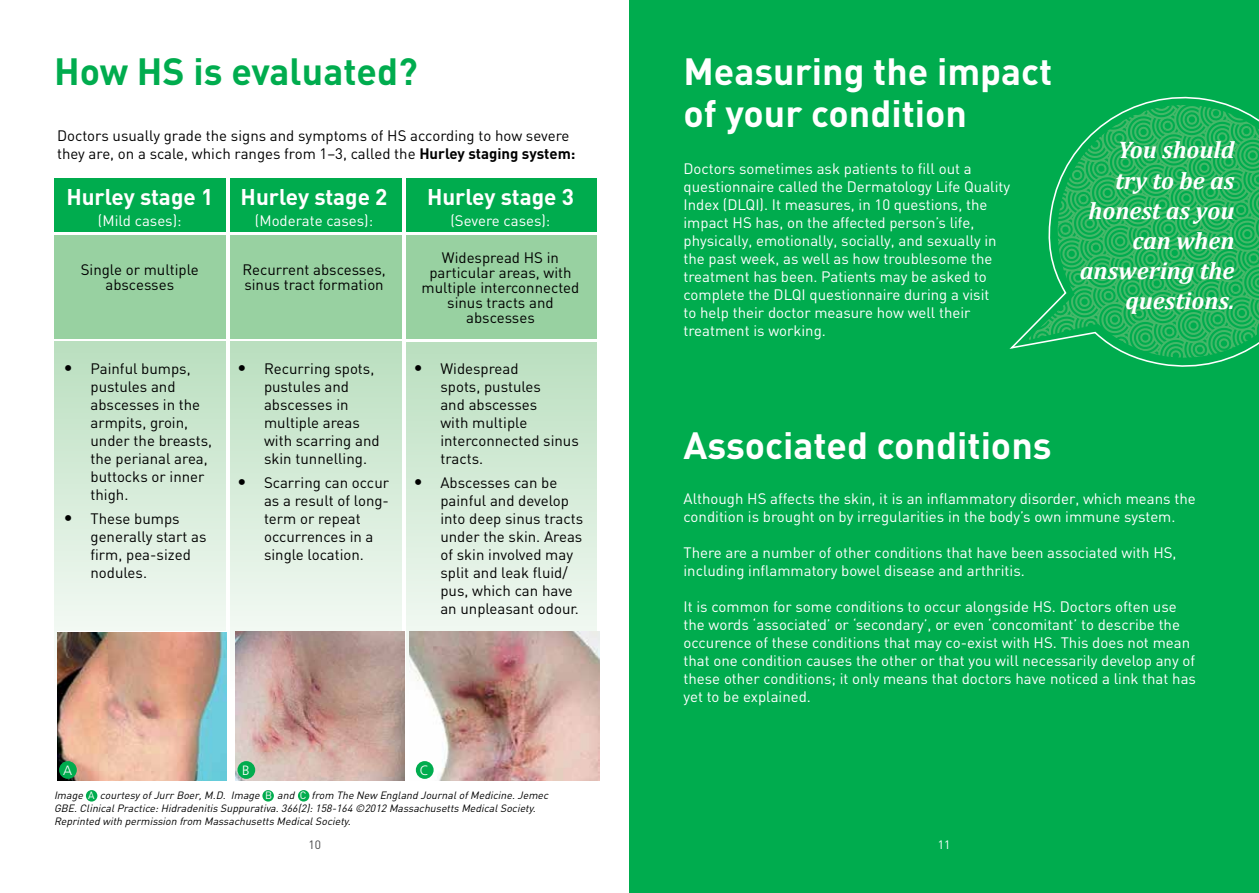
<style>
.page{position:relative;width:1259px;height:893px;background:#fff}
.page>*{position:absolute;margin:0;border:0;box-sizing:border-box;transform-origin:0 0}
.t1{font:700 37.5px/42px "DIN";color:#fff}
.t2{font:700 37.5px "DIN";color:#00ac4e}
.t3{font:italic 700 24px/30.2px "Cambria";color:#fff;text-align:right}
.t4{font:700 22.5px "DIN";color:#fff}
.t5{font:15px/18px "DIN";color:#fff}
.t6{font:15px/18px "DIN";color:#000}
.t7{font:300 13.5px "Frutiger";color:#fff}
.t8{font:12px "DIN";color:#48484a}
.t9{font:12px "DIN";color:#fff}
.t10{font:italic 10.5px/12.6px "DIN";color:#000}
.s1{font-weight:700}
.s2{font-size:18px}
.s3{font-style:normal;color:#fff}
</style>
<div class="page">
<div style="left:629px;top:0;width:630px;height:893px;background:#00ac4e"></div>
<svg style="left:1009px;top:96px;width:250px;height:271px"></svg>
<div style="left:54px;top:178px;width:172px;height:54px;background:#00ac4e"></div>
<div style="left:54px;top:235px;width:172px;height:103px;background:#98d1a1"></div>
<div style="left:230px;top:235px;width:172px;height:103px;background:#98d1a1"></div>
<div style="left:406px;top:235px;width:191px;height:103px;background:#98d1a1"></div>
<div style="left:54px;top:342px;width:172px;height:347px;background:linear-gradient(to bottom,#b9dfbf,#fefefe)"></div>
<div style="left:230px;top:342px;width:172px;height:347px;background:linear-gradient(to bottom,#b9dfbf,#fefefe)"></div>
<div style="left:406px;top:342px;width:191px;height:360px;background:linear-gradient(to bottom,#b9dfbf,#fefefe)"></div>
<div style="left:230px;top:178px;width:172px;height:54px;background:#00ac4e"></div>
<div style="left:406px;top:178px;width:191px;height:54px;background:#00ac4e"></div>
<img style="left:57px;top:632px;width:169px;height:148px">
<img style="left:236px;top:631px;width:169px;height:149px">
<img style="left:409px;top:631px;width:190px;height:149px">
<div style="left:59px;top:761px;width:18px;height:18px;background:#00ac4e;border-radius:50%"></div>
<div style="left:237px;top:761px;width:18px;height:18px;background:#00ac4e;border-radius:50%"></div>
<div style="left:416px;top:761px;width:17px;height:18px;background:#00ac4e;border-radius:50%"></div>
<div style="left:86px;top:790px;width:11px;height:11px;background:#00ac4e;border-radius:50%"></div>
<div style="left:262px;top:790px;width:12px;height:11px;background:#00ac4e;border-radius:50%"></div>
<div style="left:298px;top:790px;width:11px;height:11px;background:#00ac4e;border-radius:50%"></div>
<h1 class="t2" style="left:54px;top:47px;width:365px">How HS is evaluated?</h1>
<p class="t6" style="left:57px;top:126px;width:520px">Doctors usually grade the signs and symptoms of HS according to how severe they are, on a scale, which ranges from 1−3, called the <span class="s1">Hurley staging system:</span></p>
<h3 class="t4" style="left:66px;top:182px;width:148px">Hurley stage 1</h3>
<p class="t5" style="left:98px;top:212px;width:85px">(Mild cases):</p>
<p class="t6" style="left:81px;top:262px;width:119px;line-height:15px;text-align:center">Single or multiple abscesses</p>
<p class="t6" style="left:91px;top:359px;width:123px;text-indent:-27px"><span class="s2">•</span> Painful bumps, pustules and abscesses in the armpits, groin, under the breasts, the perianal area, buttocks or inner thigh.</p>
<p class="t6" style="left:91px;top:509px;width:117px;text-indent:-27px"><span class="s2">•</span> These bumps generally start as firm, pea-sized nodules.</p>
<h3 class="t4" style="left:241px;top:182px;width:148px">Hurley stage 2</h3>
<p class="t5" style="left:255px;top:212px;width:120px">(Moderate cases):</p>
<p class="t6" style="left:242px;top:262px;width:145px;line-height:15px">Recurrent abscesses, sinus tract formation</p>
<p class="t6" style="left:264px;top:359px;width:117px;text-indent:-27px"><span class="s2">•</span> Recurring spots, pustules and abscesses in multiple areas with scarring and skin tunnelling.</p>
<p class="t6" style="left:264px;top:473px;width:126px;text-indent:-27px"><span class="s2">•</span> Scarring can occur as a result of long&shy;term or repeat occurrences in a single location.</p>
<h3 class="t4" style="left:427px;top:182px;width:148px">Hurley stage 3</h3>
<p class="t5" style="left:450px;top:212px;width:101px">(Severe cases):</p>
<p class="t6" style="left:421px;top:249px;width:159px;line-height:15px;text-align:center">Widespread HS in particular areas, with multiple interconnected sinus tracts and abscesses</p>
<p class="t6" style="left:440px;top:359px;width:140px;text-indent:-27px"><span class="s2">•</span> Widespread<br>spots, pustules<br>and abscesses<br>with multiple interconnected sinus tracts.</p>
<p class="t6" style="left:440px;top:473px;width:144px;text-indent:-27px"><span class="s2">•</span> Abscesses can be painful and develop into deep sinus tracts under the skin. Areas of skin involved may split and leak fluid/ pus, which can have an unpleasant odour.</p>
<h1 class="t1" style="left:683px;top:49px;width:370px">Measuring the impact of your condition</h1>
<p class="t5" style="left:683px;top:160px;width:328px">Doctors sometimes ask patients to fill out a questionnaire called the Dermatology Life Quality Index (DLQI). It measures, in 10 questions, the impact HS has, on the affected person’s life, physically, emotionally, socially, and sexually in the past week, as well as how troublesome the treatment has been. Patients may be asked to complete the DLQI questionnaire during a visit<br>to help their doctor measure how well their treatment is working.</p>
<h2 class="t3" style="left:1080px;top:134px;width:156px">You should<br>try to be as honest as you can when answering the questions.</h2>
<h1 class="t1" style="left:683px;top:422px;width:370px">Associated conditions</h1>
<p class="t5" style="left:683px;top:489px;width:514px">Although HS affects the skin, it is an inflammatory disorder, which means the condition is brought on by irregularities in the body’s own immune system.</p>
<p class="t5" style="left:683px;top:543px;width:494px">There are a number of other conditions that have been associated with HS, including inflammatory bowel disease and arthritis.</p>
<p class="t5" style="left:683px;top:597px;width:514px">It is common for some conditions to occur alongside HS. Doctors often use the words ‘associated’ or ‘secondary’, or even ‘concomitant’ to describe the occurence of these conditions that may co-exist with HS. This does not mean that one condition causes the other or that you will necessarily develop any of these other conditions; it only means that doctors have noticed a link that has yet to be explained.</p>
<p class="t7" style="left:63px;top:763px;width:11px">A</p>
<p class="t7" style="left:242px;top:763px;width:9px">B</p>
<p class="t7" style="left:420px;top:763px;width:11px">C</p>
<p class="t10" style="left:54px;top:789px;width:498px">Image <span class="s3">A</span> courtesyofJurrBoer,M.D. Image <span class="s3">B</span> and <span class="s3">C</span> from The New England JournalofMedicine.Jemec<br>GBE.ClinicalPractice:Hidradenitis Suppurativa.366(2):158-164 ©2012 Massachusetts MedicalSociety.<br>Reprinted with permission from Massachusetts MedicalSociety.</p>
<p class="t8" style="left:308px;top:837px;width:14px">10</p>
<p class="t9" style="left:938px;top:837px;width:14px">11</p>
</div>
